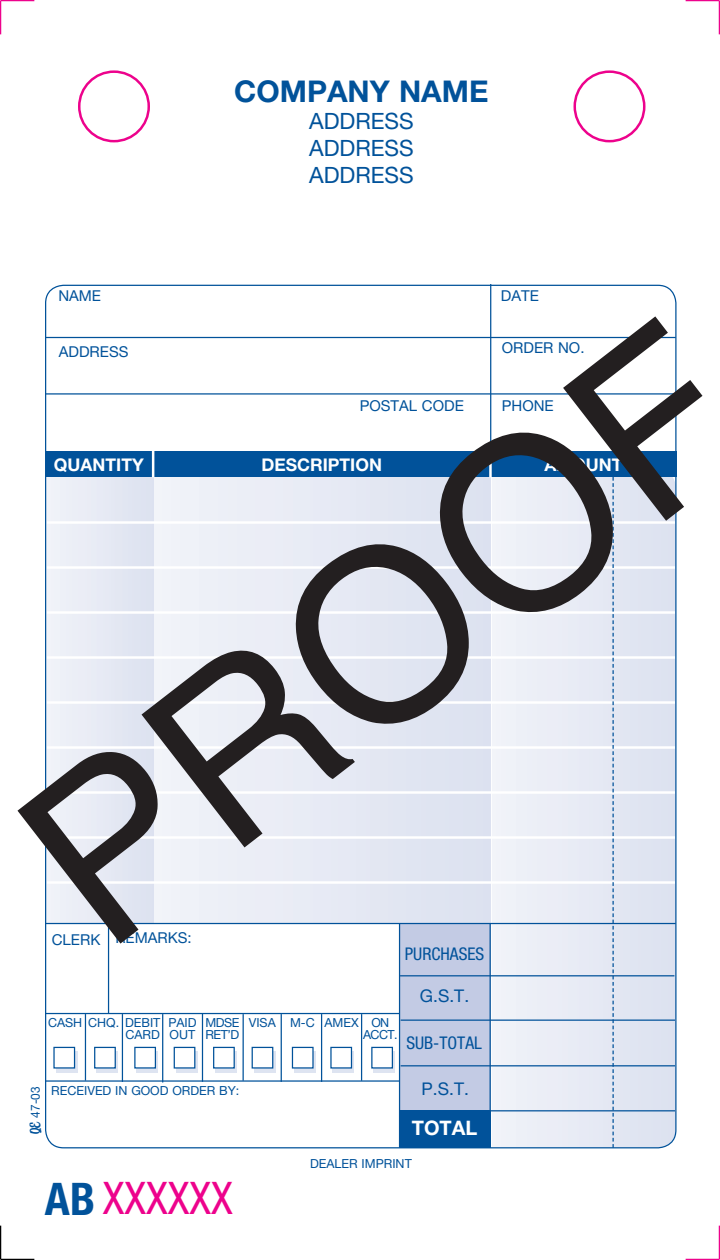
<style>
.page{position:relative;width:720px;height:1260px;background:#fff}
.page>*{position:absolute;margin:0;border:0;box-sizing:border-box;transform-origin:0 0}
.t1{font:condensed 45px "Helvetica Neue";color:#ed028c}
.t2{font:700 30px "Helvetica Neue";color:#01529a}
.t3{font:22.5px/27px "Helvetica Neue";color:#01529a;text-align:justify}
.t4{font:700 20px "Helvetica Neue";color:#fff}
.t5{font:700 17.5px "Helvetica Neue";color:#fff}
.t6{font:condensed 17.5px "Helvetica Neue";color:#01529a}
.t7{font:17.5px "Helvetica Neue";color:#01529a}
.t8{font:15px "Helvetica Neue";color:#01529a}
.t9{font:12.5px/12.5px "Helvetica Neue";color:#01529a}
.t10{font:12.5px "Helvetica Neue";color:#01529a;scale:.95 1}
.s1{font-family:"Brody Font"}
.s2{font-weight:700;color:#01529a}
</style>
<div class="page">
<div style="left:45px;top:476px;width:109px;height:447px;background:#e7eaf5"></div>
<div style="left:155px;top:478px;width:335px;height:445px;background:#eceff7"></div>
<div style="left:45px;top:451px;width:632px;height:26px;background:#01529a"></div>
<div style="left:78px;top:70px;width:72px;height:72px;border:2px solid #ed028c;border-radius:50%"></div>
<div style="left:574px;top:70px;width:71px;height:72px;border:2px solid #ed028c;border-radius:50%"></div>
<hr style="left:45px;top:337px;width:631px;height:1px;background:#01529a">
<hr style="left:45px;top:393px;width:631px;height:2px;background:#01529a">
<hr style="left:45px;top:923px;width:631px;height:1px;background:#01529a">
<hr style="left:45px;top:1013px;width:355px;height:1px;background:#01529a">
<hr style="left:46px;top:1080px;width:353px;height:2px;background:#01529a">
<hr style="left:490px;top:284px;width:1px;height:168px;background:#01529a">
<hr style="left:108px;top:923px;width:1px;height:90px;background:#01529a">
<hr style="left:85px;top:1014px;width:1px;height:67px;background:#01529a">
<hr style="left:122px;top:1014px;width:1px;height:68px;background:#01529a">
<hr style="left:162px;top:1014px;width:1px;height:68px;background:#01529a">
<hr style="left:202px;top:1013px;width:1px;height:69px;background:#01529a">
<hr style="left:243px;top:1014px;width:1px;height:67px;background:#01529a">
<hr style="left:281px;top:1014px;width:1px;height:68px;background:#01529a">
<hr style="left:152px;top:449px;width:2px;height:28px;background:#fff">
<svg style="left:56px;top:1052px;width:21px;height:21px"></svg>
<div style="left:53px;top:1047px;width:22px;height:22px;background:#fff;border:1px solid #01529a"></div>
<div style="left:96px;top:1052px;width:22px;height:21px;background:#dee4f1"></div>
<div style="left:94px;top:1047px;width:22px;height:22px;background:#fff;border:1px solid #01529a"></div>
<div style="left:137px;top:1052px;width:21px;height:21px;background:#dee4f1"></div>
<div style="left:134px;top:1047px;width:22px;height:22px;background:#fff;border:1px solid #01529a"></div>
<div style="left:176px;top:1052px;width:22px;height:21px;background:linear-gradient(to right,#dee4f1,#dee4f1)"></div>
<div style="left:174px;top:1047px;width:21px;height:22px;background:#fff;border:1px solid #01529a"></div>
<div style="left:215px;top:1052px;width:22px;height:21px;background:#dee4f1"></div>
<div style="left:213px;top:1047px;width:22px;height:22px;background:#fff;border:1px solid #01529a"></div>
<div style="left:254px;top:1052px;width:22px;height:21px;background:linear-gradient(to right,#dee4f1,#dee4f1)"></div>
<div style="left:252px;top:1047px;width:21px;height:22px;background:#fff;border:1px solid #01529a"></div>
<div style="left:294px;top:1052px;width:22px;height:21px;background:#dee4f1"></div>
<div style="left:292px;top:1047px;width:22px;height:22px;background:#fff;border:1px solid #01529a"></div>
<hr style="left:47px;top:521px;width:628px;height:3px;background:#fff">
<hr style="left:47px;top:566px;width:628px;height:3px;background:#fff">
<hr style="left:47px;top:611px;width:628px;height:3px;background:#fff">
<hr style="left:47px;top:656px;width:628px;height:3px;background:#fff">
<hr style="left:47px;top:701px;width:628px;height:3px;background:#fff">
<hr style="left:47px;top:746px;width:628px;height:3px;background:#fff">
<hr style="left:47px;top:881px;width:628px;height:3px;background:#fff">
<hr style="left:0;top:1px;width:1px;height:33px;background:#ed028c">
<hr style="left:1px;top:0;width:33px;height:1px;background:#ed028c">
<hr style="left:719px;top:1px;width:1px;height:33px;background:#ed028c">
<hr style="left:686px;top:0;width:33px;height:1px;background:#ed028c">
<hr style="left:719px;top:1226px;width:1px;height:33px;background:#ed028c">
<hr style="left:686px;top:1259px;width:33px;height:1px;background:#ed028c">
<hr style="left:0;top:1226px;width:1px;height:33px;background:#000">
<hr style="left:1px;top:1259px;width:33px;height:1px;background:#000">
<svg style="left:18px;top:751px;width:140px;height:193px"></svg>
<svg style="left:142px;top:648px;width:153px;height:199px"></svg>
<svg style="left:295px;top:316px;width:407px;height:832px"></svg>
<p class="t8" style="left:58px;top:287px;width:44px">NAME</p>
<p class="t8" style="left:59px;top:343px;width:71px">ADDRESS</p>
<h2 class="t2" style="left:234px;top:73px;width:256px">COMPANY NAME</h2>
<h3 class="t3" style="left:309px;top:107px;width:106px">ADDRESS ADDRESS ADDRESS</h3>
<p class="t8" style="left:360px;top:396px;width:106px">POSTAL CODE</p>
<p class="t8" style="left:501px;top:287px;width:40px">DATE</p>
<p class="t8" style="left:502px;top:339px;width:84px">ORDER NO.</p>
<p class="t8" style="left:502px;top:396px;width:53px">PHONE</p>
<h3 class="t5" style="left:54px;top:454px;width:91px">QUANTITY</h3>
<h3 class="t5" style="left:262px;top:454px;width:122px">DESCRIPTION</h3>
<h3 class="t5" style="left:544px;top:454px;width:80px">AMOUNT</h3>
<p class="t8" style="left:52px;top:929px;width:141px">CLERK REMARKS:</p>
<p class="t9" style="left:48px;top:1016px;width:114px;text-align:right">CASH CHQ. DEBIT<br>CARD</p>
<p class="t9" style="left:168px;top:1016px;width:30px">PAID<br>OUT</p>
<p class="t9" style="left:205px;top:1016px;width:35px">MDSE<br>RET’D</p>
<p class="t9" style="left:363px;top:1016px;width:36px;text-indent:-114px">VISA M-C AMEX ON<br>ACCT.</p>
<h3 class="t6" style="left:405px;top:943px;width:81px">PURCHASES</h3>
<h3 class="t7" style="left:420px;top:985px;width:51px">G.S.T.</h3>
<h3 class="t6" style="left:406px;top:1033px;width:77px">SUB-TOTAL</h3>
<p class="t10" style="left:28px;top:1134px;width:52px;rotate:-90deg"><span class="s1">QE</span> 47-03</p>
<p class="t9" style="left:51px;top:1085px;width:190px">RECEIVED IN GOOD ORDER BY:</p>
<h3 class="t7" style="left:422px;top:1078px;width:49px">P.S.T.</h3>
<h3 class="t4" style="left:412px;top:1116px;width:67px">TOTAL</h3>
<p class="t9" style="left:310px;top:1157px;width:103px">DEALER IMPRINT</p>
<h1 class="t1" style="left:45px;top:1172px;width:189px"><span class="s2">AB</span> XXXXXX</h1>
</div>
